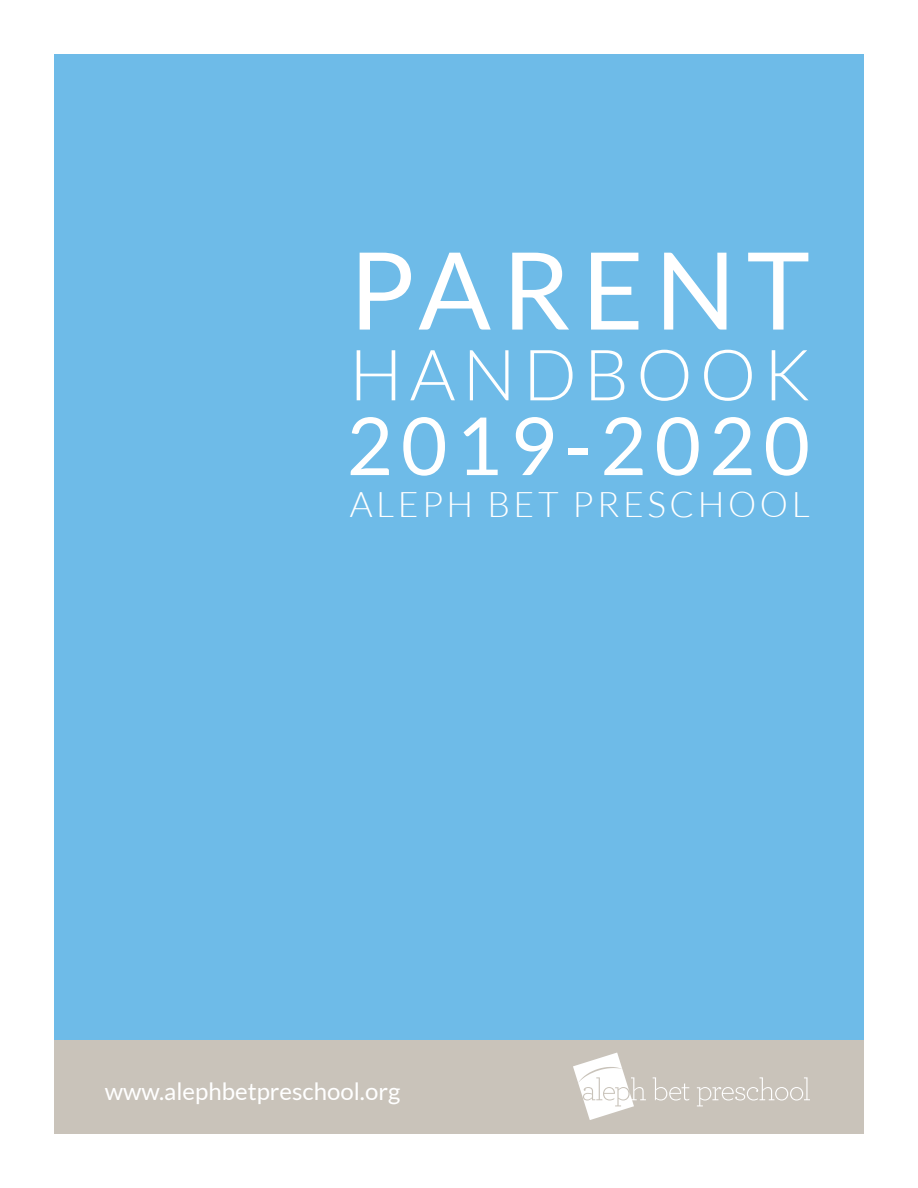
<style>
.page{position:relative;width:918px;height:1188px;background:#fff}
.page>*{position:absolute;margin:0;border:0;box-sizing:border-box;transform-origin:0 0}
.t1{font:107.4px "Lato";letter-spacing:.1em;color:#fff}
.t2{font:80.1px "Lato";letter-spacing:.1em;color:#fff}
.t3{font:300 70.8px "Lato";letter-spacing:.1em;color:#fff}
.t4{font:300 35.4px "Lato";letter-spacing:.1em;color:#fff}
.t5{font:24px "Lato";color:#fff}
</style>
<div class="page">
<div style="left:54px;top:1026px;width:810px;height:108px;background:#c9c3ba"></div>
<div style="left:54px;top:54px;width:810px;height:986px;background:#6ebbe8"></div>
<svg style="left:573px;top:1053px;width:73px;height:67px"></svg>
<svg style="left:653px;top:1077px;width:36px;height:24px"></svg>
<svg style="left:697px;top:1077px;width:113px;height:29px"></svg>
<h1 class="t1" style="left:349px;top:231px;width:462px">PARENT</h1>
<h3 class="t3" style="left:349px;top:337px;width:462px">HANDBOOK</h3>
<h2 class="t2" style="left:346px;top:401px;width:465px">2019-2020</h2>
<h3 class="t4" style="left:350px;top:485px;width:462px">ALEPH BET PRESCHOOL</h3>
<p class="t5" style="left:105px;top:1078px;width:297px">www.alephbetpreschool.org</p>
</div>
